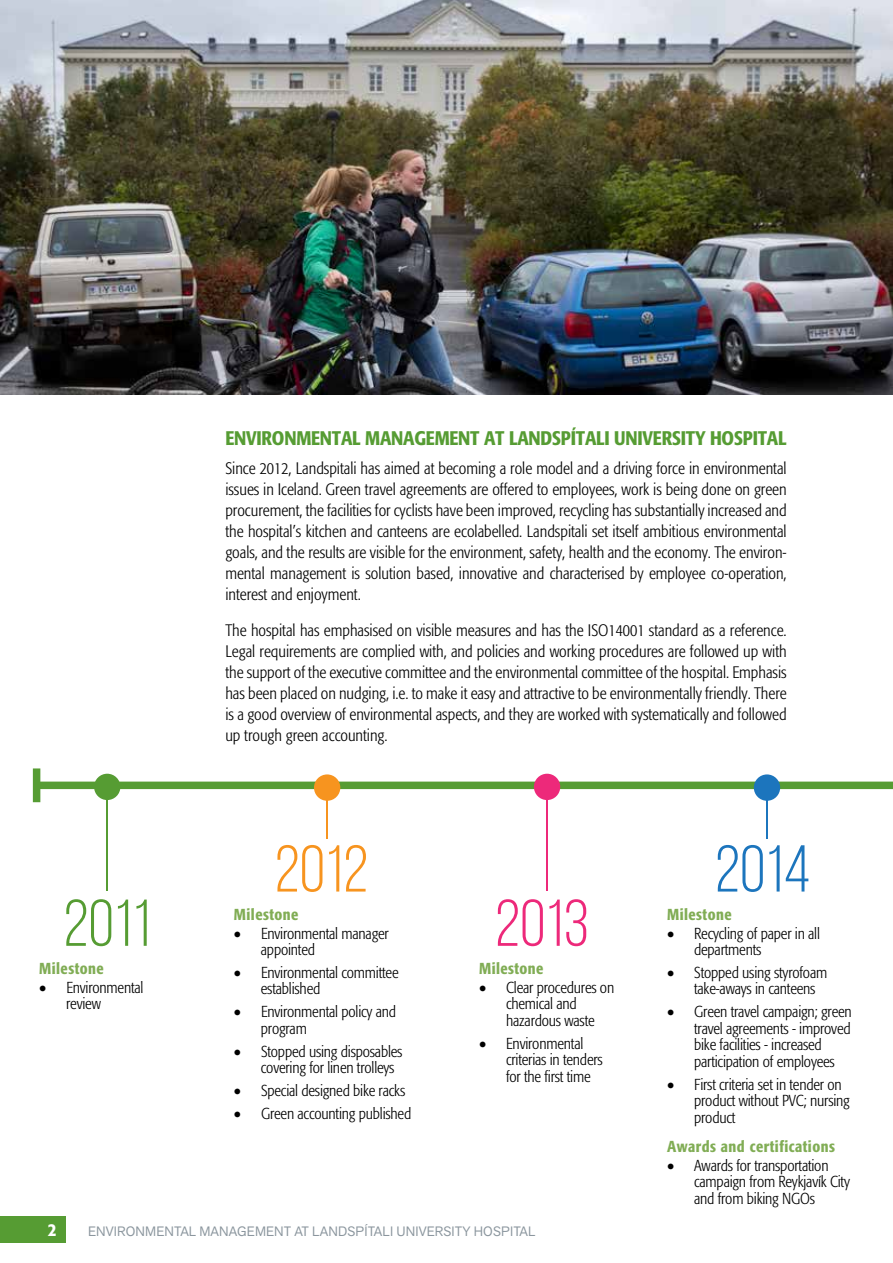
<style>
.page{position:relative;width:893px;height:1263px;background:#fff}
.page>*{position:absolute;margin:0;border:0;box-sizing:border-box;transform-origin:0 0}
.t1{font:66px "Bebas Neue";color:#569c33}
.t2{font:66px "Bebas Neue";color:#ed297a}
.t3{font:66px "Bebas Neue";color:#f7941f}
.t4{font:66px "Bebas Neue";color:#1c75bd}
.t5{font:500 condensed 19.5px "Formata";letter-spacing:-.01em;color:#569c33}
.t6{font:500 condensed 18px "Formata";color:#fff}
.t7{font:300 condensed 16.5px/21px "Formata";color:#000;text-align:justify}
.t8{font:300 condensed 15.75px/16.5px "Formata";letter-spacing:-.01em;color:#000}
.t9{font:500 condensed 15.75px "Formata";letter-spacing:.03em;color:#81ad55}
.t10{font:13.5px "Akzid Grtsk Next";letter-spacing:.01em;color:#8b969e}
</style>
<div class="page">
<div style="left:0;top:1216px;width:66px;height:27px;background:#569c33"></div>
<div style="left:37px;top:781px;width:856px;height:8px;background:#569c33"></div>
<div style="left:33px;top:768px;width:7px;height:34px;background:#569c33"></div>
<div style="left:94px;top:774px;width:26px;height:26px;background:#569c33;border-radius:50%"></div>
<hr style="left:107px;top:788px;width:1px;height:102px;background:#569c33">
<div style="left:314px;top:774px;width:26px;height:27px;background:#f7941f;border-radius:50%"></div>
<hr style="left:327px;top:794px;width:1px;height:45px;background:#f7941f">
<div style="left:534px;top:774px;width:26px;height:26px;background:#ed297a;border-radius:50%"></div>
<hr style="left:546px;top:788px;width:2px;height:102px;background:#ed297a">
<div style="left:754px;top:774px;width:26px;height:27px;background:#1c75bd;border-radius:50%"></div>
<hr style="left:766px;top:794px;width:2px;height:45px;background:#1c75bd">
<img style="left:0;top:0;width:893px;height:395px">
<h1 class="t1" style="left:64px;top:888px;width:89px">2011</h1>
<p class="t9" style="left:39px;top:959px;width:66px">Milestone</p>
<p class="t8" style="left:66px;top:979px;width:79px;text-indent:-27px">• Environmental review</p>
<p class="t5" style="left:225px;top:426px;width:563px">ENVIRONMENTAL MANAGEMENT AT LANDSPÍTALI UNIVERSITY HOSPITAL</p>
<p class="t7" style="left:225px;top:458px;width:563px">Since 2012, Landspitali has aimed at becoming a role model and a driving force in environmental issues in Iceland. Green travel agreements are offered to employees, work is being done on green procurement, the facilities for cyclists have been improved, recycling has substantially increased and the hospital’s kitchen and canteens are ecolabelled. Landspitali set itself ambitious environmental goals, and the results are visible for the environment, safety, health and the economy. The environ&shy;mental management is solution based, innovative and characterised by employee co-operation, interest and enjoyment.</p>
<p class="t7" style="left:225px;top:620px;width:563px">The hospital has emphasised on visible measures and has the ISO14001 standard as a reference.<br>Legal requirements are complied with, and policies and working procedures are followed up with the support of the executive committee and the environmental committee of the hospital. Emphasis has been placed on nudging, i.e. to make it easy and attractive to be environmentally friendly. There is a good overview of environmental aspects, and they are worked with systematically and followed up trough green accounting.</p>
<h1 class="t3" style="left:275px;top:833px;width:95px">2012</h1>
<p class="t9" style="left:234px;top:905px;width:66px">Milestone</p>
<p class="t8" style="left:261px;top:925px;width:129px;text-indent:-27px">• Environmental manager appointed</p>
<p class="t8" style="left:261px;top:964px;width:139px;text-indent:-27px">• Environmental committee established</p>
<p class="t8" style="left:261px;top:1004px;width:137px;text-indent:-27px">• Environmental policy and program</p>
<p class="t8" style="left:261px;top:1043px;width:143px;text-indent:-27px">• Stopped using disposables covering for linen trolleys</p>
<p class="t8" style="left:234px;top:1082px;width:173px">• Special designed bike racks</p>
<p class="t8" style="left:234px;top:1105px;width:179px">• Green accounting published</p>
<h1 class="t2" style="left:495px;top:888px;width:95px">2013</h1>
<p class="t9" style="left:479px;top:959px;width:66px">Milestone</p>
<p class="t8" style="left:506px;top:979px;width:110px;text-indent:-27px">• Clear procedures on chemical and hazardous waste</p>
<p class="t8" style="left:506px;top:1035px;width:98px;text-indent:-27px">• Environmental criterias in tenders for the first time</p>
<h1 class="t4" style="left:715px;top:833px;width:97px">2014</h1>
<p class="t9" style="left:667px;top:905px;width:66px">Milestone</p>
<p class="t8" style="left:694px;top:925px;width:127px;text-indent:-27px">• Recycling of paper in all departments</p>
<p class="t8" style="left:694px;top:964px;width:135px;text-indent:-27px">• Stopped using styrofoam take-aways in canteens</p>
<p class="t8" style="left:694px;top:1004px;width:159px;text-indent:-27px">• Green travel campaign; green travel agreements - improved bike facilities - increased participation of employees</p>
<p class="t8" style="left:694px;top:1076px;width:157px;text-indent:-27px">• First criteria set in tender on product without PVC; nursing product</p>
<p class="t9" style="left:667px;top:1137px;width:169px">Awards and certifications</p>
<p class="t8" style="left:694px;top:1157px;width:157px;text-indent:-27px">• Awards for transportation campaign from Reykjavík City and from biking NGOs</p>
<p class="t6" style="left:48px;top:1219px;width:10px">2</p>
<p class="t10" style="left:88px;top:1223px;width:449px">ENVIRONMENTAL MANAGEMENT AT LANDSPÍTALI UNIVERSITY HOSPITAL</p>
</div>
